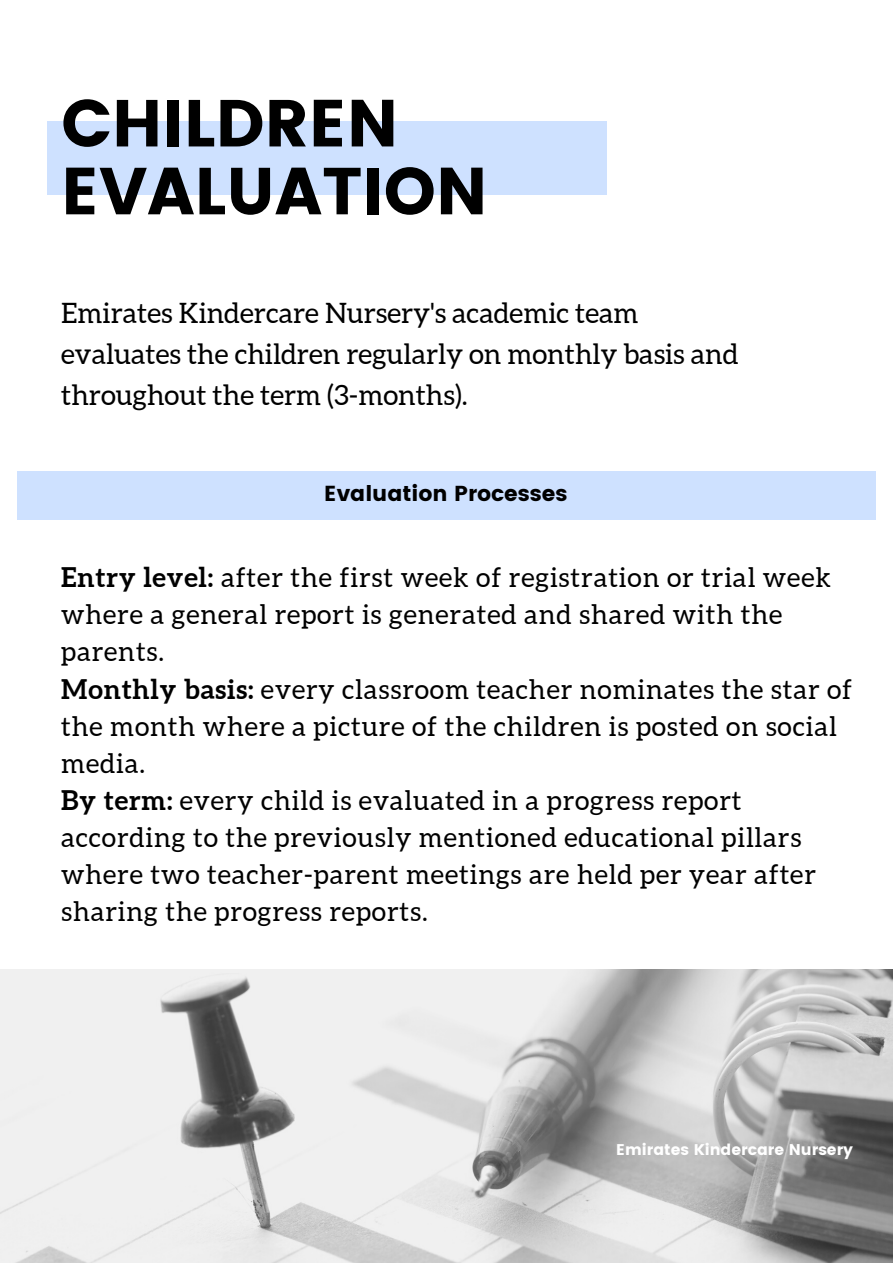
<style>
.page{position:relative;width:893px;height:1264px;background:#fff}
.page>*{position:absolute;margin:0;border:0;box-sizing:border-box;transform-origin:0 0}
.t1{font:66.3px/67.8px "Poppins";color:#000}
.t2{font:28.05px/41px "Aleo";color:#000}
.t3{font:27px/37px "Aleo";letter-spacing:.03em;color:#000}
.t4{font:21.6px "Poppins";color:#000}
.t5{font:15.45px "Poppins";color:#fff}
.s1{font-weight:700}
</style>
<div class="page">
<div style="left:17px;top:471px;width:858px;height:49px;background:#cee1ff"></div>
<div style="left:47px;top:122px;width:559px;height:73px;background:#cee1ff"></div>
<img style="left:0;top:969px;width:892px;height:293px">
<p class="t1" style="left:61px;top:90px;width:428px">CHILDREN<br>EVALUATION</p>
<p class="t2" style="left:61px;top:292px;width:678px">Emirates Kindercare Nursery's academic team evaluates the children regularly on monthly basis and throughout the term (3-months).</p>
<p class="t4" style="left:324px;top:481px;width:245px">Evaluation Processes</p>
<p class="t3" style="left:61px;top:559px;width:771px"><span class="s1">Entry level:</span> after the first week of registration or trial week where a general report is generated and shared with the parents.</p>
<p class="t3" style="left:61px;top:670px;width:792px"><span class="s1">Monthly basis:</span> every classroom teacher nominates the star of the month where a picture of the children is posted on social media.</p>
<p class="t3" style="left:61px;top:781px;width:756px"><span class="s1">By term:</span> every child is evaluated in a progress report according to the previously mentioned educational pillars where two teacher-parent meetings are held per year after sharing the progress reports.</p>
<p class="t5" style="left:616px;top:1140px;width:238px">Emirates Kindercare Nursery</p>
</div>
